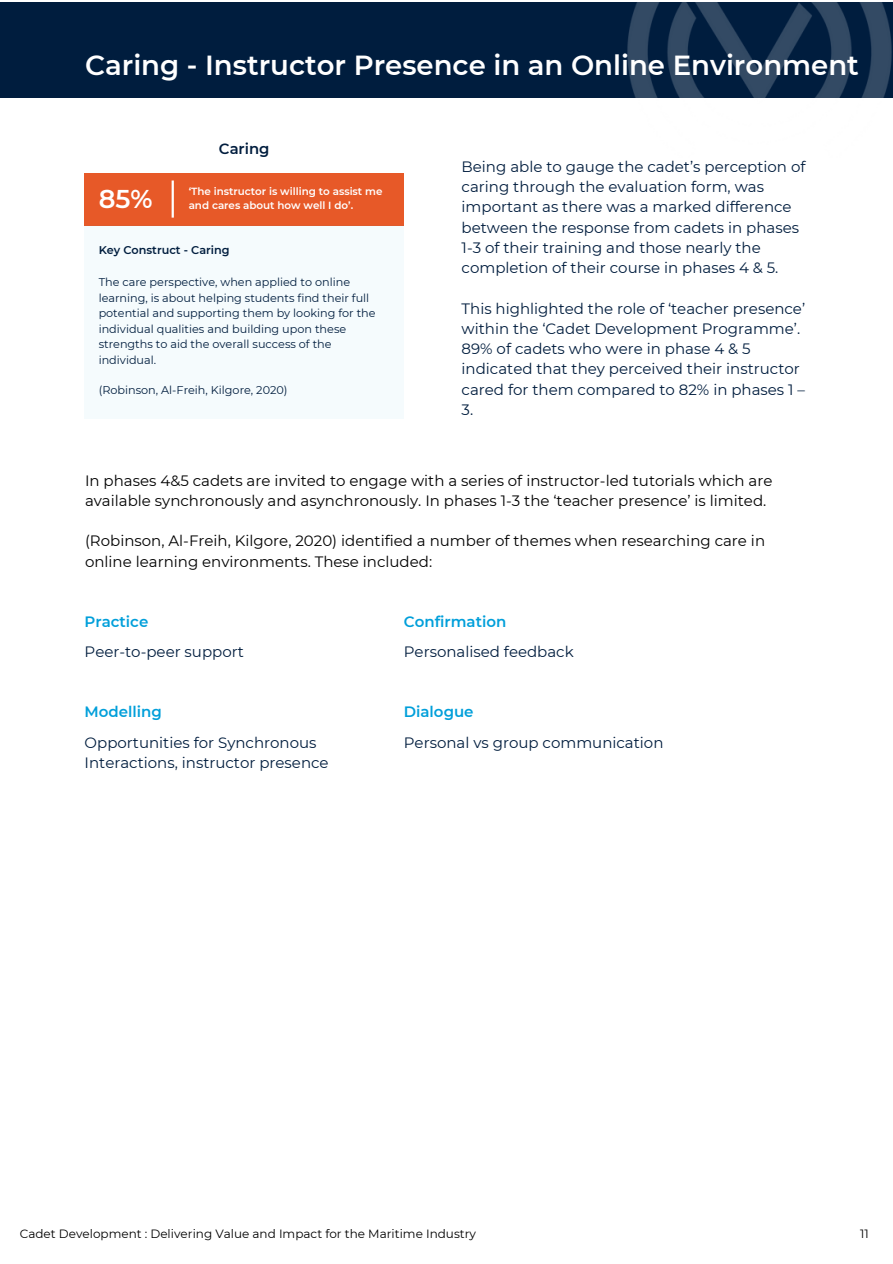
<style>
.page{position:relative;width:893px;height:1264px;background:#fff}
.page>*{position:absolute;margin:0;border:0;box-sizing:border-box;transform-origin:0 0}
.t1{font:600 27.6px "Montserrat";color:#fff}
.t2{font:600 25.65px "Montserrat";color:#fff}
.t3{font:15px/20.2px "Montserrat";color:#001d3e}
.t4{font:15px/20.2px "Montserrat";color:#000}
.t5{font:600 15px "Montserrat";color:#009fda}
.t6{font:600 14.85px "Montserrat";color:#001d3e}
.t7{font:12px "Montserrat";color:#000}
.t8{font:11.25px/15.5px "Montserrat";color:#001d3e}
.t9{font:600 11.25px "Montserrat";color:#001d3e}
.t10{font:600 10.35px/14.1px "Montserrat";color:#fff}
</style>
<div class="page">
<div style="left:85px;top:173px;width:319px;height:52px;background:#e75928"></div>
<hr style="left:172px;top:180px;width:2px;height:38px;background:#fff">
<div style="left:85px;top:225px;width:319px;height:194px;background:#f5fbfd"></div>
<div style="left:0;top:2px;width:892px;height:96px;background:#001d3e"></div>
<img style="left:627px;top:2px;width:265px;height:96px">
<p class="t1" style="left:85px;top:48px;width:775px">Caring - Instructor Presence in an Online Environment</p>
<p class="t6" style="left:219px;top:139px;width:52px">Caring</p>
<p class="t2" style="left:99px;top:183px;width:55px">85%</p>
<p class="t10" style="left:189px;top:184px;width:195px">‘The instructor is willing to assist me and cares about how well I do’.</p>
<p class="t9" style="left:99px;top:243px;width:132px">Key Construct - Caring</p>
<p class="t8" style="left:99px;top:274px;width:278px">The care perspective, when applied to online learning, is about helping students find their full potential and supporting them by looking for the individual qualities and building upon these strengths to aid the overall success of the individual.</p>
<p class="t8" style="left:99px;top:383px;width:190px">(Robinson, Al-Freih, Kilgore, 2020)</p>
<p class="t3" style="left:461px;top:156px;width:345px">Being able to gauge the cadet’s perception of caring through the evaluation form, was important as there was a marked difference between the response from cadets in phases 1-3 of their training and those nearly the completion of their course in phases 4 &amp; 5.</p>
<p class="t3" style="left:461px;top:298px;width:345px">This highlighted the role of ‘teacher presence’ within the ‘Cadet Development Programme’.<br>89% of cadets who were in phase 4 &amp; 5 indicated that they perceived their instructor cared for them compared to 82% in phases 1 – 3.</p>
<p class="t4" style="left:85px;top:470px;width:689px">In phases 4&amp;5 cadets are invited to engage with a series of instructor-led tutorials which are available synchronously and asynchronously. In phases 1-3 the ‘teacher presence’ is limited.</p>
<p class="t4" style="left:85px;top:531px;width:681px">(Robinson, Al-Freih, Kilgore, 2020) identified a number of themes when researching care in online learning environments. These included:</p>
<p class="t5" style="left:85px;top:612px;width:65px">Practice</p>
<p class="t5" style="left:404px;top:612px;width:104px">Confirmation</p>
<p class="t3" style="left:85px;top:642px;width:161px">Peer-to-peer support</p>
<p class="t3" style="left:404px;top:642px;width:171px">Personalised feedback</p>
<p class="t5" style="left:85px;top:703px;width:79px">Modelling</p>
<p class="t5" style="left:404px;top:703px;width:71px">Dialogue</p>
<p class="t3" style="left:85px;top:732px;width:245px">Opportunities for Synchronous<br>Interactions, instructor presence</p>
<p class="t3" style="left:404px;top:732px;width:261px">Personal vs group communication</p>
<p class="t7" style="left:20px;top:1226px;width:457px">Cadet Development : Delivering Value and Impact for the Maritime Industry</p>
<p class="t7" style="left:860px;top:1226px;width:10px">11</p>
</div>
